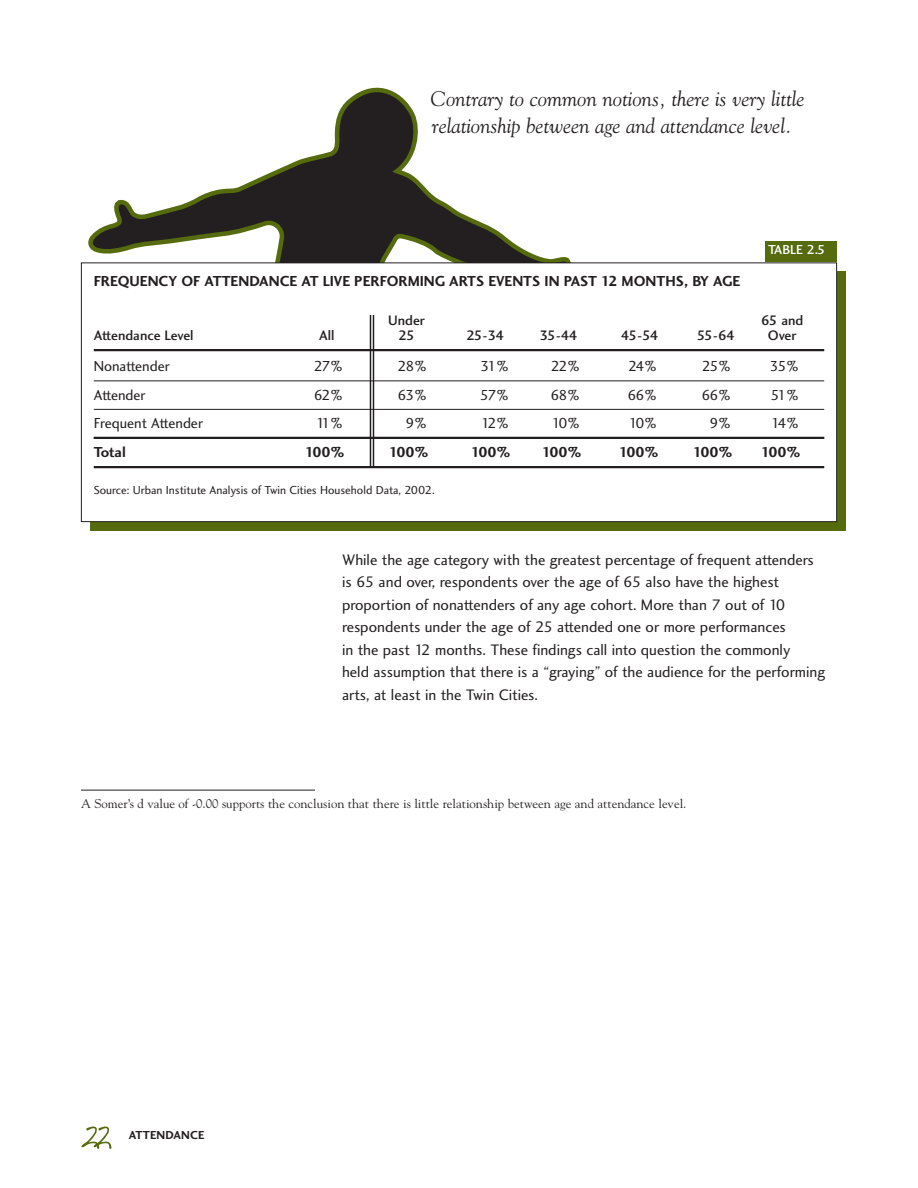
<style>
.page{position:relative;width:918px;height:1188px;background:#fff}
.page>*{position:absolute;margin:0;border:0;box-sizing:border-box;transform-origin:0 0}
.t1{font:54px "P22 Hopper Edward";color:#556b0e}
.t2{font:italic 21px/27px "Goudy";letter-spacing:-.005em;color:#231f20}
.t3{font:15.75px/22.5px "Charlotte Sans Book Plain";color:#231f20}
.t4{font:15px "Charlotte Sans Bold Plain";color:#231f20}
.t5{font:15px "Charlotte Sans Book Plain";letter-spacing:-.03em;color:#231f20}
.t6{font:15px "Charlotte Sans Book Plain";color:#231f20}
.t7{font:14.25px "Charlotte Sans Medium Plain";color:#231f20}
.t8{font:13.5px "Charlotte Sans Medium Plain";color:#fff}
.t9{font:12.75px "Goudy";color:#231f20}
.t10{font:12px "Charlotte Sans Book Plain";color:#231f20}
.t11{font:12px "Charlotte Sans Bold Plain";letter-spacing:.01em;color:#231f20}
</style>
<div class="page">
<svg style="left:91px;top:87px;width:480px;height:175px"></svg>
<div style="left:90px;top:272px;width:756px;height:259px;background:#556b0e"></div>
<div style="left:81px;top:263px;width:756px;height:259px;background:#fff"></div>
<hr style="left:94px;top:349px;width:730px;height:2px;background:#231f20">
<hr style="left:94px;top:380px;width:730px;height:1px;background:#231f20">
<hr style="left:94px;top:409px;width:730px;height:1px;background:#231f20">
<hr style="left:94px;top:437px;width:730px;height:2px;background:#231f20">
<hr style="left:94px;top:466px;width:730px;height:2px;background:#231f20">
<div style="left:81px;top:262px;width:756px;height:260px;border:1px solid #231f20"></div>
<div style="left:765px;top:242px;width:72px;height:20px;background:#556b0e"></div>
<hr style="left:370px;top:315px;width:1px;height:151px;background:#231f20">
<hr style="left:373px;top:315px;width:1px;height:151px;background:#231f20">
<hr style="left:81px;top:790px;width:234px;height:1px;background:#231f20">
<h2 class="t2" style="left:431px;top:86px;width:375px">Contrary to common notions, there is very little relationship between age and attendance level.</h2>
<p class="t8" style="left:768px;top:245px;width:59px">TABLE 2.5</p>
<p class="t4" style="left:94px;top:275px;width:648px">FREQUENCY OF ATTENDANCE AT LIVE PERFORMING ARTS EVENTS IN PAST 12 MONTHS, BY AGE</p>
<p class="t7" style="left:388px;top:315px;width:38px">Under</p>
<p class="t7" style="left:761px;top:315px;width:44px">65 and</p>
<p class="t7" style="left:94px;top:330px;width:101px">Attendance Level</p>
<p class="t7" style="left:319px;top:330px;width:17px">All</p>
<p class="t7" style="left:399px;top:330px;width:18px">25</p>
<p class="t7" style="left:466px;top:330px;width:39px">25-34</p>
<p class="t7" style="left:540px;top:330px;width:39px">35-44</p>
<p class="t7" style="left:621px;top:330px;width:39px">45-54</p>
<p class="t7" style="left:697px;top:330px;width:40px">55-64</p>
<p class="t7" style="left:768px;top:330px;width:30px">Over</p>
<p class="t6" style="left:94px;top:361px;width:78px">Nonattender</p>
<p class="t5" style="left:314px;top:361px;width:30px">27%</p>
<p class="t5" style="left:398px;top:361px;width:30px">28%</p>
<p class="t5" style="left:481px;top:361px;width:29px">31%</p>
<p class="t5" style="left:551px;top:361px;width:30px">22%</p>
<p class="t5" style="left:628px;top:361px;width:30px">24%</p>
<p class="t5" style="left:702px;top:361px;width:30px">25%</p>
<p class="t5" style="left:770px;top:361px;width:30px">35%</p>
<p class="t6" style="left:94px;top:389px;width:53px">Attender</p>
<p class="t5" style="left:314px;top:389px;width:30px">62%</p>
<p class="t5" style="left:398px;top:389px;width:30px">63%</p>
<p class="t5" style="left:480px;top:389px;width:30px">57%</p>
<p class="t5" style="left:550px;top:389px;width:30px">68%</p>
<p class="t5" style="left:627px;top:389px;width:30px">66%</p>
<p class="t5" style="left:701px;top:389px;width:30px">66%</p>
<p class="t5" style="left:771px;top:389px;width:29px">51%</p>
<p class="t6" style="left:94px;top:418px;width:111px">Frequent Attender</p>
<p class="t5" style="left:316px;top:418px;width:28px">11%</p>
<p class="t5" style="left:406px;top:418px;width:22px">9%</p>
<p class="t5" style="left:481px;top:418px;width:29px">12%</p>
<p class="t5" style="left:552px;top:418px;width:29px">10%</p>
<p class="t5" style="left:629px;top:418px;width:29px">10%</p>
<p class="t5" style="left:710px;top:418px;width:22px">9%</p>
<p class="t5" style="left:771px;top:418px;width:29px">14%</p>
<p class="t4" style="left:94px;top:446px;width:34px">Total</p>
<p class="t4" style="left:305px;top:446px;width:41px">100%</p>
<p class="t4" style="left:389px;top:446px;width:41px">100%</p>
<p class="t4" style="left:471px;top:446px;width:41px">100%</p>
<p class="t4" style="left:542px;top:446px;width:41px">100%</p>
<p class="t4" style="left:619px;top:446px;width:41px">100%</p>
<p class="t4" style="left:693px;top:446px;width:41px">100%</p>
<p class="t4" style="left:761px;top:446px;width:41px">100%</p>
<p class="t10" style="left:94px;top:486px;width:343px">Source: Urban Institute Analysis of Twin Cities Household Data, 2002.</p>
<p class="t3" style="left:342px;top:550px;width:485px">While the age category with the greatest percentage of frequent attenders is 65 and over, respondents over the age of 65 also have the highest proportion of nonattenders of any age cohort. More than 7 out of 10 respondents under the age of 25 attended one or more performances<br>in the past 12 months. These findings call into question the commonly<br>held assumption that there is a “graying” of the audience for the performing arts, at least in the Twin Cities.</p>
<p class="t9" style="left:81px;top:799px;width:607px">A Somer’s d value of -0.00 supports the conclusion that there is little relationship between age and attendance level.</p>
<h1 class="t1" style="left:81px;top:1098px;width:32px">22</h1>
<p class="t11" style="left:129px;top:1131px;width:77px">ATTENDANCE</p>
</div>
